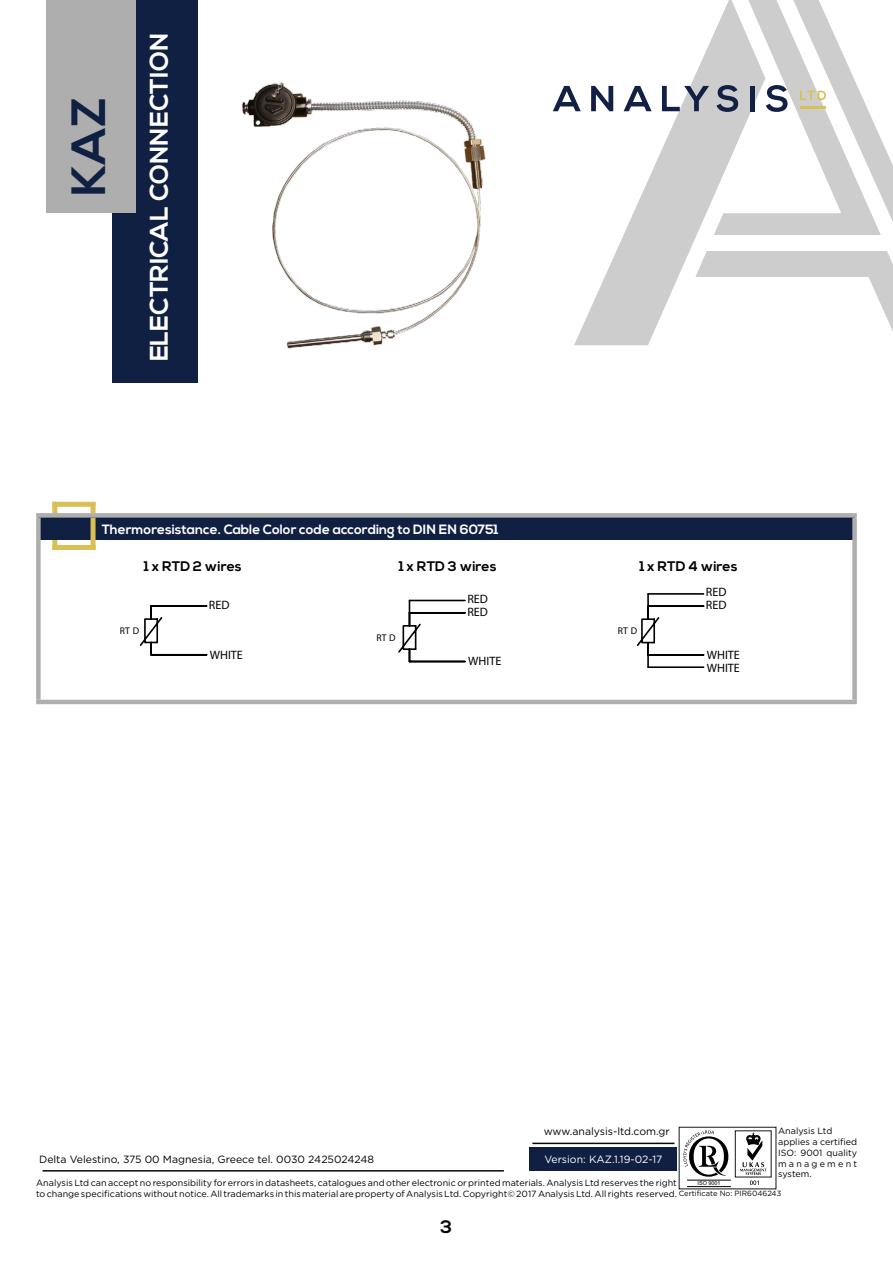
<style>
.page{position:relative;width:893px;height:1263px;background:#fff}
.page>*{position:absolute;margin:0;border:0;box-sizing:border-box;transform-origin:0 0}
.t1{font:700 48px "Nexa";color:#102043}
.t2{font:700 25.5px "Nexa";color:#fff}
.t3{font:700 18px "Nexa";color:#000}
.t4{font:700 13.95px "Nexa";color:#000}
.t5{font:700 13.5px "Nexa";color:#fff}
.t6{font:12.15px "Myriad Pro";color:#000}
.t7{font:10.5px "Gotham";color:#000}
.t8{font:10.5px "Gotham";color:#fff}
.t9{font:9.75px "Myriad Pro";color:#000}
.t10{font:9px/10.8px "Gotham";color:#000}
.t11{font:7.5px "Gotham";color:#000}
.t12{font:5.4px "Arial";color:#000}
</style>
<div class="page">
<svg style="left:574px;top:85px;width:88px;height:260px"></svg>
<div style="left:113px;top:0;width:85px;height:383px;background:#102043"></div>
<img style="left:241px;top:81px;width:245px;height:268px">
<div style="left:38px;top:515px;width:817px;height:25px;background:#102043"></div>
<div style="left:36px;top:540px;width:5px;height:160px;background:#aeaeae"></div>
<div style="left:852px;top:540px;width:5px;height:160px;background:#aeaeae"></div>
<hr style="left:36px;top:700px;width:821px;height:4px;background:#aeaeae">
<div style="left:36px;top:513px;width:821px;height:5px;background:#aeaeae"></div>
<div style="left:36px;top:518px;width:5px;height:22px;background:#aeaeae"></div>
<div style="left:852px;top:518px;width:5px;height:22px;background:#aeaeae"></div>
<div style="left:52px;top:502px;width:5px;height:11px;background:#d8bf56"></div>
<div style="left:91px;top:502px;width:5px;height:11px;background:#d8bf56"></div>
<div style="left:52px;top:540px;width:5px;height:10px;background:#d8bf56"></div>
<div style="left:52px;top:545px;width:44px;height:5px;background:#d8bf56"></div>
<div style="left:52px;top:502px;width:44px;height:5px;background:#d8bf56"></div>
<div style="left:91px;top:518px;width:5px;height:32px;background:#d8bf56"></div>
<svg style="left:139px;top:605px;width:69px;height:51px"></svg>
<svg style="left:398px;top:599px;width:68px;height:64px"></svg>
<svg style="left:636px;top:593px;width:69px;height:75px"></svg>
<div style="left:47px;top:0;width:89px;height:213px;background:#aeaeae"></div>
<hr style="left:43px;top:1170px;width:461px;height:1px;background:#070808">
<hr style="left:532px;top:1142px;width:142px;height:2px;background:#070808">
<div style="left:530px;top:1147px;width:147px;height:24px;background:#102043"></div>
<svg style="left:678px;top:1126px;width:99px;height:63px"></svg>
<svg style="left:553px;top:86px;width:28px;height:25px"></svg>
<svg style="left:591px;top:86px;width:22px;height:25px"></svg>
<svg style="left:624px;top:86px;width:28px;height:25px"></svg>
<svg style="left:662px;top:0;width:231px;height:331px"></svg>
<hr style="left:800px;top:106px;width:26px;height:3px;background:#d8c055">
<h1 class="t1" style="left:61px;top:196px;width:99px;rotate:-90deg">KAZ</h1>
<h2 class="t2" style="left:144px;top:361px;width:330px;rotate:-90deg">ELECTRICAL CONNECTION</h2>
<h3 class="t5" style="left:102px;top:521px;width:398px">Thermoresistance. Cable Color code according to DIN EN 60751</h3>
<h3 class="t4" style="left:144px;top:558px;width:99px">1 x RTD 2 wires</h3>
<h3 class="t4" style="left:399px;top:558px;width:99px">1 x RTD 3 wires</h3>
<h3 class="t4" style="left:639px;top:558px;width:100px">1 x RTD 4 wires</h3>
<p class="t9" style="left:120px;top:625px;width:21px">RT D</p>
<h3 class="t6" style="left:209px;top:598px;width:22px">RED</h3>
<h3 class="t6" style="left:210px;top:647px;width:35px">WHITE</h3>
<p class="t9" style="left:376px;top:631px;width:21px">RT D</p>
<h3 class="t6" style="left:467px;top:591px;width:22px">RED</h3>
<h3 class="t6" style="left:467px;top:604px;width:22px">RED</h3>
<h3 class="t6" style="left:468px;top:654px;width:35px">WHITE</h3>
<p class="t9" style="left:618px;top:625px;width:21px">RT D</p>
<h3 class="t6" style="left:706px;top:584px;width:22px">RED</h3>
<h3 class="t6" style="left:706px;top:598px;width:22px">RED</h3>
<h3 class="t6" style="left:707px;top:647px;width:35px">WHITE</h3>
<h3 class="t6" style="left:707px;top:660px;width:35px">WHITE</h3>
<p class="t10" style="left:778px;top:1125px;width:80px">Analysis Ltd applies a certified<br>ISO: 9001 quality management system.</p>
<p class="t7" style="left:544px;top:1125px;width:128px">www.analysis-ltd.com.gr</p>
<p class="t7" style="left:39px;top:1153px;width:337px">Delta Velestino, 375 00 Magnesia, Greece tel. 0030 2425024248</p>
<p class="t8" style="left:544px;top:1153px;width:120px">Version: KAZ.1.19-02-17</p>
<p class="t10" style="left:36px;top:1177px;width:642px">Analysis Ltd can accept no responsibility for errors in datasheets, catalogues and other electronic or printed materials. Analysis Ltd reserves the right to change specifications without notice. All trademarks in this material are property of Analysis Ltd. Copyright© 2017 Analysis Ltd. All rights reserved.</p>
<p class="t12" style="left:697px;top:1180px;width:25px">ISO 9001</p>
<p class="t11" style="left:679px;top:1188px;width:104px">Certificate No: PIR6046243</p>
<h3 class="t3" style="left:441px;top:1216px;width:13px">3</h3>
</div>
